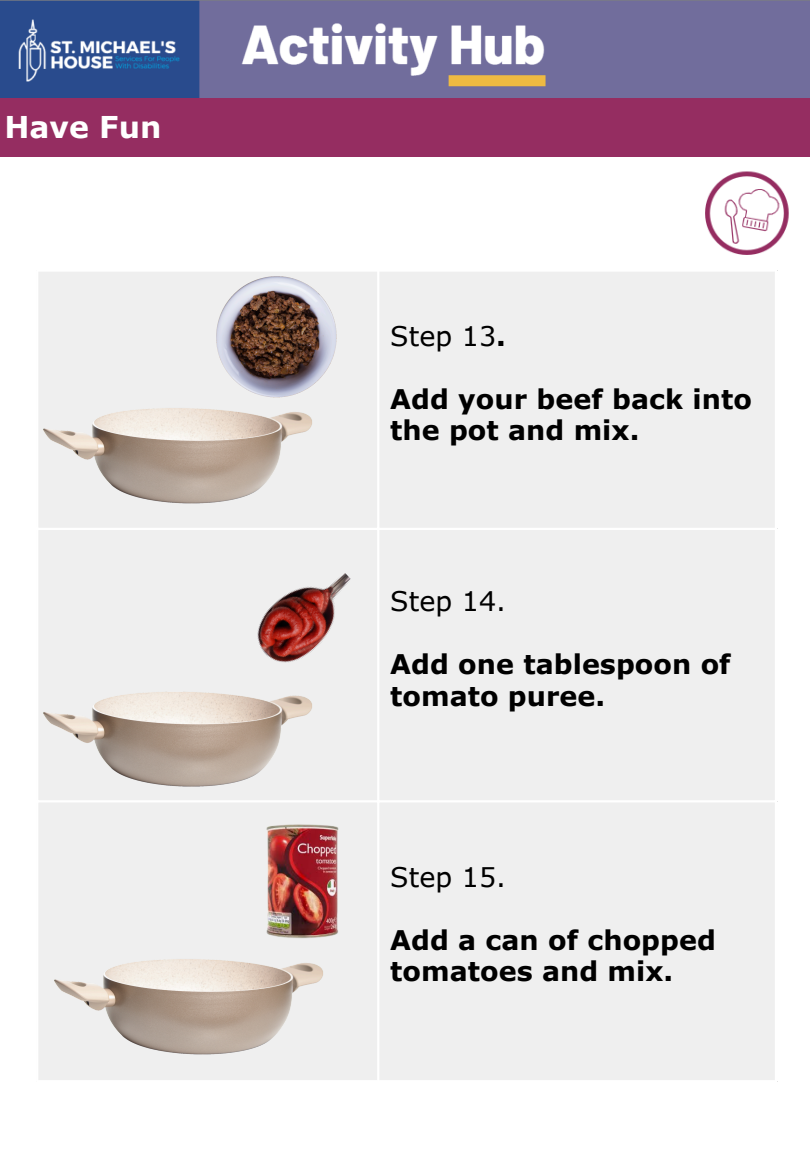
<style>
.page{position:relative;width:810px;height:1170px;background:#fff}
.page>*{position:absolute;margin:0;border:0;box-sizing:border-box;transform-origin:0 0}
.t1{font:700 30px "Verdana Pro";color:#fff}
.t2{font:700 27px/31.5px "Verdana Pro";color:#000}
.t3{font:27px "Verdana Pro";color:#000}
.s1{font-weight:700}
</style>
<div class="page">
<div style="left:0;top:98px;width:810px;height:59px;background:#952d61"></div>
<img style="left:705px;top:171px;width:84px;height:84px">
<div style="left:38px;top:272px;width:737px;height:808px;background:#efefef"></div>
<hr style="left:377px;top:272px;width:2px;height:808px;background:#fff">
<hr style="left:36px;top:528px;width:741px;height:2px;background:#fff">
<hr style="left:36px;top:800px;width:741px;height:2px;background:#fff">
<img style="left:0;top:0;width:810px;height:98px">
<img style="left:179px;top:272px;width:198px;height:130px">
<img style="left:38px;top:346px;width:285px;height:192px">
<img style="left:242px;top:821px;width:121px;height:121px">
<img style="left:228px;top:542px;width:149px;height:148px">
<img style="left:38px;top:629px;width:285px;height:192px">
<img style="left:47px;top:897px;width:287px;height:183px">
<p class="t1" style="left:4px;top:108px;width:159px">Have Fun</p>
<h1 class="t3" style="left:390px;top:319px;width:117px">Step 13<span class="s1">.</span></h1>
<p class="t2" style="left:390px;top:382px;width:363px">Add your beef back into the pot and mix.</p>
<p class="t3" style="left:390px;top:584px;width:117px">Step 14.</p>
<p class="t2" style="left:390px;top:648px;width:342px">Add one tablespoon of tomato puree.</p>
<p class="t3" style="left:390px;top:860px;width:117px">Step 15.</p>
<p class="t2" style="left:390px;top:923px;width:327px">Add a can of chopped tomatoes and mix.</p>
</div>
